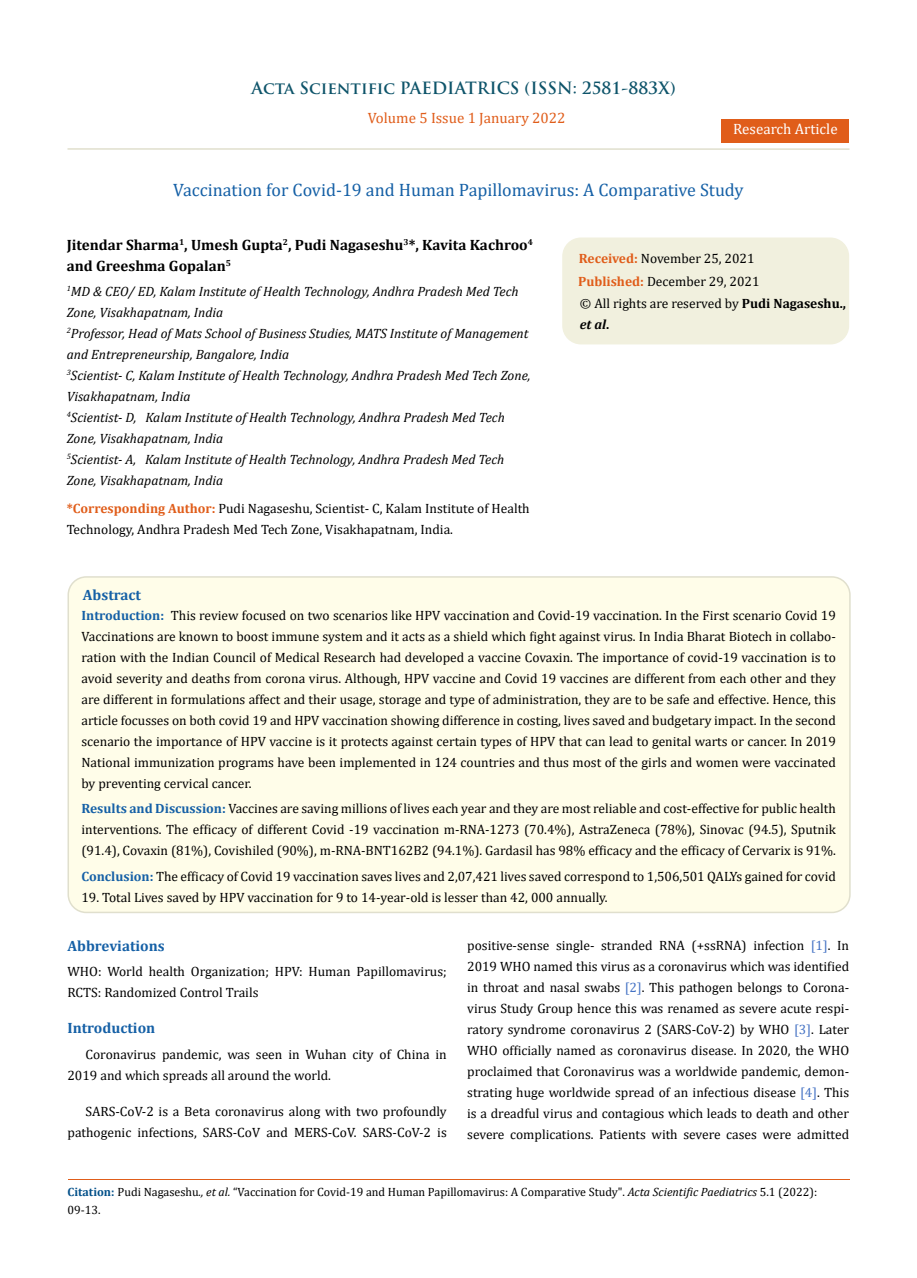
<style>
.page{position:relative;width:917px;height:1278px;background:#fff}
.page>*{position:absolute;margin:0;border:0;box-sizing:border-box;transform-origin:0 0}
.t1{font:18px "Cambria";color:#1560a6}
.t2{font:700 16.5px "Trajan Pro";color:#0e546a}
.t3{font:700 15px/21px "Cambria";color:#000}
.t4{font:700 15px "Cambria";color:#1560a6}
.t5{font:15px "Cambria";color:#e05d1a}
.t6{font:15px "Cambria";color:#fff}
.t7{font:13.5px/21px "Cambria";color:#000}
.t8{font:italic 13.5px/21px "Cambria";color:#000}
.t9{font:12px/18px "Cambria";color:#000}
.s1{font-weight:700;color:#e05d1a}
.s2{font-weight:700}
.s3{font-weight:700;font-style:italic}
.s4{font-weight:700;color:#1560a6}
.s5{color:#4472c4}
.s6{font-weight:700;color:#035089}
.s7{font-style:italic}
</style>
<div class="page">
<div style="left:721px;top:119px;width:128px;height:23px;background:#e05d1a"></div>
<div style="left:563px;top:238px;width:285px;height:106px;background:#f1f0de;border-radius:18px"></div>
<div style="left:562px;top:238px;width:287px;height:106px;border:2px solid #f1f0de;border-radius:18px"></div>
<div style="left:68px;top:577px;width:781px;height:335px;background:#fffde9;border-radius:18px"></div>
<div style="left:67px;top:576px;width:783px;height:337px;border:2px solid #e0dfcd;border-radius:18px"></div>
<hr style="left:68px;top:1180px;width:781px;height:1px;background:#e05d1a">
<hr style="left:67px;top:148px;width:782px;height:2px;background:#e0dfcd">
<p class="t2" style="left:252px;top:77px;width:425px">Acta Scientific PAEDIATRICS (ISSN: 2581-883X)</p>
<p class="t5" style="left:368px;top:109px;width:199px">Volume 5 Issue 1 January 2022</p>
<p class="t6" style="left:733px;top:120px;width:106px">Research Article</p>
<h1 class="t1" style="left:173px;top:180px;width:572px">Vaccination for Covid-19 and Human Papillomavirus: A Comparative Study</h1>
<p class="t3" style="left:67px;top:234px;width:467px">Jitendar Sharma<sup>1</sup>, Umesh Gupta<sup>2</sup>, Pudi Nagaseshu<sup>3</sup>*, Kavita Kachroo<sup>4 </sup>and Greeshma Gopalan<sup>5</sup></p>
<p class="t8" style="left:67px;top:280px;width:465px"><sup>1</sup>MD &amp; CEO/ ED, Kalam Institute of Health Technology, Andhra Pradesh Med Tech Zone, Visakhapatnam, India<br><sup>2</sup>Professor, Head of Mats School of Business Studies, MATS Institute of Management and Entrepreneurship, Bangalore, India<br><sup>3</sup>Scientist- C, Kalam Institute of Health Technology, Andhra Pradesh Med Tech Zone, Visakhapatnam, India<br><sup>4</sup>Scientist- D, Kalam Institute of Health Technology, Andhra Pradesh Med Tech Zone, Visakhapatnam, India<br><sup>5</sup>Scientist- A, Kalam Institute of Health Technology, Andhra Pradesh Med Tech Zone, Visakhapatnam, India</p>
<p class="t7" style="left:67px;top:498px;width:464px"><span class="s1">*Corresponding Author:</span> Pudi Nagaseshu, Scientist- C, Kalam Institute of Health<br>Technology, Andhra Pradesh Med Tech Zone, Visakhapatnam, India.</p>
<p class="t7" style="left:578px;top:247px;width:183px;line-height:23px"><span class="s1">Received:</span> November 25, 2021<br><span class="s1">Published:</span> December 29, 2021</p>
<p class="t7" style="left:580px;top:292px;width:267px">© All rights are reserved by <span class="s2">Pudi Nagaseshu., </span><span class="s3">et al</span><span class="s2">.</span></p>
<p class="t4" style="left:83px;top:585px;width:60px">Abstract</p>
<p class="t7" style="left:81px;top:604px;width:756px;text-align:justify"><span class="s4">Introduction:</span> This review focused on two scenarios like HPV vaccination and Covid-19 vaccination. In the First scenario Covid 19<br>Vaccinations are known to boost immune system and it acts as a shield which fight against virus. In India Bharat Biotech in collabo&shy;ration with the Indian Council of Medical Research had developed a vaccine Covaxin. The importance of covid-19 vaccination is to avoid severity and deaths from corona virus. Although, HPV vaccine and Covid 19 vaccines are different from each other and they are different in formulations affect and their usage, storage and type of administration, they are to be safe and effective. Hence, this article focusses on both covid 19 and HPV vaccination showing difference in costing, lives saved and budgetary impact. In the second scenario the importance of HPV vaccine is it protects against certain types of HPV that can lead to genital warts or cancer. In 2019<br>National immunization programs have been implemented in 124 countries and thus most of the girls and women were vaccinated by preventing cervical cancer.</p>
<p class="t7" style="left:81px;top:798px;width:756px;text-align:justify"><span class="s4">Results and Discussion:</span> Vaccines are saving millions of lives each year and they are most reliable and cost-effective for public health interventions. The efficacy of different Covid -19 vaccination m-RNA-1273 (70.4%), AstraZeneca (78%), Sinovac (94.5), Sputnik (91.4), Covaxin (81%), Covishiled (90%), m-RNA-BNT162B2 (94.1%). Gardasil has 98% efficacy and the efficacy of Cervarix is 91%.</p>
<p class="t7" style="left:81px;top:865px;width:756px"><span class="s4">Conclusion:</span> The efficacy of Covid 19 vaccination saves lives and 2,07,421 lives saved correspond to 1,506,501 QALYs gained for covid</p>
<p class="t7" style="left:81px;top:886px;width:527px">19. Total Lives saved by HPV vaccination for 9 to 14-year-old is lesser than 42, 000 annually.</p>
<p class="t4" style="left:67px;top:935px;width:99px">Abbreviations</p>
<p class="t7" style="left:67px;top:961px;width:381px">WHO: World health Organization; HPV: Human Papillomavirus;<br>RCTS: Randomized Control Trails</p>
<p class="t4" style="left:67px;top:1017px;width:89px">Introduction</p>
<p class="t7" style="left:67px;top:1044px;width:381px;text-indent:18px">Coronavirus pandemic, was seen in Wuhan city of China in<br>2019 and which spreads all around the world.</p>
<p class="t7" style="left:67px;top:1101px;width:381px;text-align:right">SARS-CoV-2 is a Beta coronavirus along with two profoundly pathogenic infections, SARS-CoV and MERS-CoV. SARS-CoV-2 is</p>
<p class="t7" style="left:467px;top:934px;width:383px;text-align:justify">positive-sense single- stranded RNA (+ssRNA) infection <span class="s5">[1]</span>. In 2019 WHO named this virus as a coronavirus which was identified in throat and nasal swabs <span class="s5">[2]</span>. This pathogen belongs to Corona&shy;virus Study Group hence this was renamed as severe acute respi&shy;ratory syndrome coronavirus 2 (SARS-CoV-2) by WHO <span class="s5">[3]</span>. Later WHO officially named as coronavirus disease. In 2020, the WHO proclaimed that Coronavirus was a worldwide pandemic, demon&shy;strating huge worldwide spread of an infectious disease <span class="s5">[4]</span>. This is a dreadful virus and contagious which leads to death and other severe complications. Patients with severe cases were admitted</p>
<p class="t9" style="left:68px;top:1183px;width:751px"><span class="s6">Citation:</span> Pudi Nagaseshu<span class="s7">., et al.</span> “Vaccination for Covid-19 and Human Papillomavirus: A Comparative Study". <span class="s7">Acta Scientific Paediatrics</span> 5.1 (2022):<br>09-13.</p>
</div>
